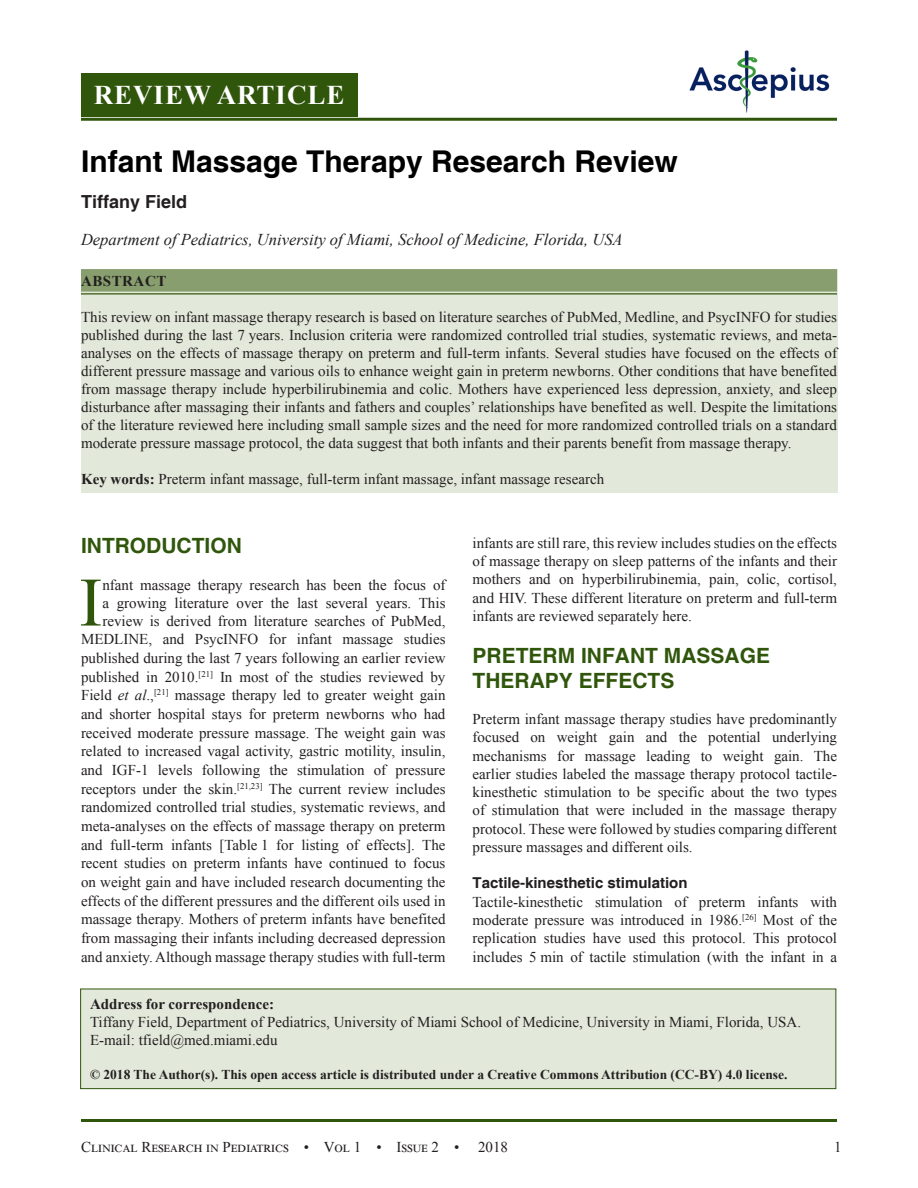
<style>
.page{position:relative;width:918px;height:1188px;background:#fff}
.page>*{position:absolute;margin:0;border:0;box-sizing:border-box;transform-origin:0 0}
.DROP_CAP_TX{font:69.3px "Times New Roman";color:#30560c}
.AT{font:700 30px "Helvetica";color:#000}
.AH{font:700 27px "Times New Roman";letter-spacing:.035em;color:#fff}
.t1{font:700 21px/24.3px "Helvetica";color:#30560c}
.AU{font:700 18px "Helvetica";color:#231f20}
.AFF{font:italic 16.5px "Times New Roman";color:#231f20}
.TX{font:15px/18.3px "Times New Roman";color:#231f20;text-align:justify}
.DROP_CAP_TX-2{font:15px/18.6px "Times New Roman";color:#231f20;text-align:right}
.ADD{font:15px/18px "Times New Roman";color:#231f20}
.KWD{font:15px "Times New Roman";color:#231f20}
.t2{font:700 15px "Helvetica";color:#231f20}
.ABSH{font:700 15px "Times New Roman";letter-spacing:.035em;color:#231f20}
.CR{font:700 13.5px "Times New Roman";color:#231f20}
.s1{font-weight:700}
.s2{font-style:italic}
</style>
<div class="page">
<hr style="left:81px;top:1119px;width:756px;height:3px;background:#30560c">
<img style="left:689px;top:50px;width:141px;height:63px">
<div style="left:81px;top:73px;width:276px;height:44px;background:#30560c"></div>
<hr style="left:81px;top:118px;width:756px;height:3px;background:#30560c">
<div style="left:81px;top:269px;width:756px;height:224px;background:#e2e8da"></div>
<div style="left:81px;top:269px;width:756px;height:23px;background:#889e6e"></div>
<hr style="left:81px;top:293px;width:756px;height:2px;background:#527030">
<div style="left:81px;top:989px;width:755px;height:100px;background:#e2e8da"></div>
<div style="left:80px;top:989px;width:756px;height:100px;border:1px solid #30560c"></div>
<p class="AH" style="left:94px;top:76px;width:252px">REVIEW ARTICLE</p>
<p class="AT" style="left:81px;top:143px;width:598px">Infant Massage Therapy Research Review</p>
<p class="AU" style="left:81px;top:191px;width:108px">Tiffany Field</p>
<p class="AFF" style="left:81px;top:229px;width:543px">Department of Pediatrics, University of Miami, School of Medicine, Florida, USA</p>
<p class="ABSH" style="left:81px;top:270px;width:87px">ABSTRACT</p>
<p class="TX" style="left:81px;top:307px;width:758px">This review on infant massage therapy research is based on literature searches of PubMed, Medline, and PsycINFO for studies published during the last 7 years. Inclusion criteria were randomized controlled trial studies, systematic reviews, and meta&shy;analyses on the effects of massage therapy on preterm and full-term infants. Several studies have focused on the effects of different pressure massage and various oils to enhance weight gain in preterm newborns. Other conditions that have benefited from massage therapy include hyperbilirubinemia and colic. Mothers have experienced less depression, anxiety, and sleep disturbance after massaging their infants and fathers and couples’ relationships have benefited as well. Despite the limitations of the literature reviewed here including small sample sizes and the need for more randomized controlled trials on a standard moderate pressure massage protocol, the data suggest that both infants and their parents benefit from massage therapy.</p>
<p class="KWD" style="left:81px;top:468px;width:525px"><span class="s1">Key words:</span> Preterm infant massage, full-term infant massage, infant massage research</p>
<h1 class="t1" style="left:81px;top:534px;width:162px">INTRODUCTION</h1>
<p class="DROP_CAP_TX" style="left:79px;top:553px;width:25px">I</p>
<p class="DROP_CAP_TX-2" style="left:81px;top:575px;width:366px">nfant massage therapy research has been the focus of<br>a growing literature over the last several years. This review is derived from literature searches of PubMed, MEDLINE, and PsycINFO for infant massage studies published during the last 7 years following an earlier review published in 2010.<sup>[21]</sup> In most of the studies reviewed by Field <span class="s2">et al</span>.,<sup>[21]</sup> massage therapy led to greater weight gain and shorter hospital stays for preterm newborns who had received moderate pressure massage. The weight gain was related to increased vagal activity, gastric motility, insulin, and IGF-1 levels following the stimulation of pressure receptors under the skin.<sup>[21,23]</sup> The current review includes randomized controlled trial studies, systematic reviews, and meta-analyses on the effects of massage therapy on preterm and full-term infants [Table 1 for listing of effects]. The recent studies on preterm infants have continued to focus on weight gain and have included research documenting the effects of the different pressures and the different oils used in massage therapy. Mothers of preterm infants have benefited from massaging their infants including decreased depression and anxiety. Although massage therapy studies with full-term</p>
<p class="DROP_CAP_TX-2" style="left:473px;top:533px;width:366px;text-align:justify">infants are still rare, this review includes studies on the effects of massage therapy on sleep patterns of the infants and their mothers and on hyperbilirubinemia, pain, colic, cortisol, and HIV. These different literature on preterm and full-term infants are reviewed separately here.</p>
<h1 class="t1" style="left:473px;top:645px;width:299px">PRETERM INFANT MASSAGE<br>THERAPY EFFECTS</h1>
<p class="TX" style="left:473px;top:709px;width:366px">Preterm infant massage therapy studies have predominantly focused on weight gain and the potential underlying mechanisms for massage leading to weight gain. The earlier studies labeled the massage therapy protocol tactile&shy;kinesthetic stimulation to be specific about the two types of stimulation that were included in the massage therapy protocol. These were followed by studies comparing different pressure massages and different oils.</p>
<h2 class="t2" style="left:473px;top:874px;width:217px">Tactile-kinesthetic stimulation</h2>
<p class="TX" style="left:473px;top:892px;width:366px">Tactile-kinesthetic stimulation of preterm infants with moderate pressure was introduced in 1986.<sup>[26]</sup> Most of the replication studies have used this protocol. This protocol includes 5 min of tactile stimulation (with the infant in a</p>
<p class="ADD" style="left:90px;top:994px;width:713px"><span class="s1">Address for correspondence:<br></span>Tiffany Field, Department of Pediatrics, University of Miami School of Medicine, University in Miami, Florida, USA.<br>E-mail: tfield@med.miami.edu</p>
<p class="CR" style="left:90px;top:1065px;width:699px">© 2018 The Author(s). This open access article is distributed under a Creative Commons Attribution (CC-BY) 4.0 license.</p>
<p class="DROP_CAP_TX-2" style="left:81px;top:1137px;width:380px">Clinical Research in Pediatrics • Vol 1 • Issue 2 •</p>
<p class="DROP_CAP_TX-2" style="left:478px;top:1137px;width:31px">2018</p>
<p class="DROP_CAP_TX-2" style="left:834px;top:1137px;width:9px">1</p>
</div>
